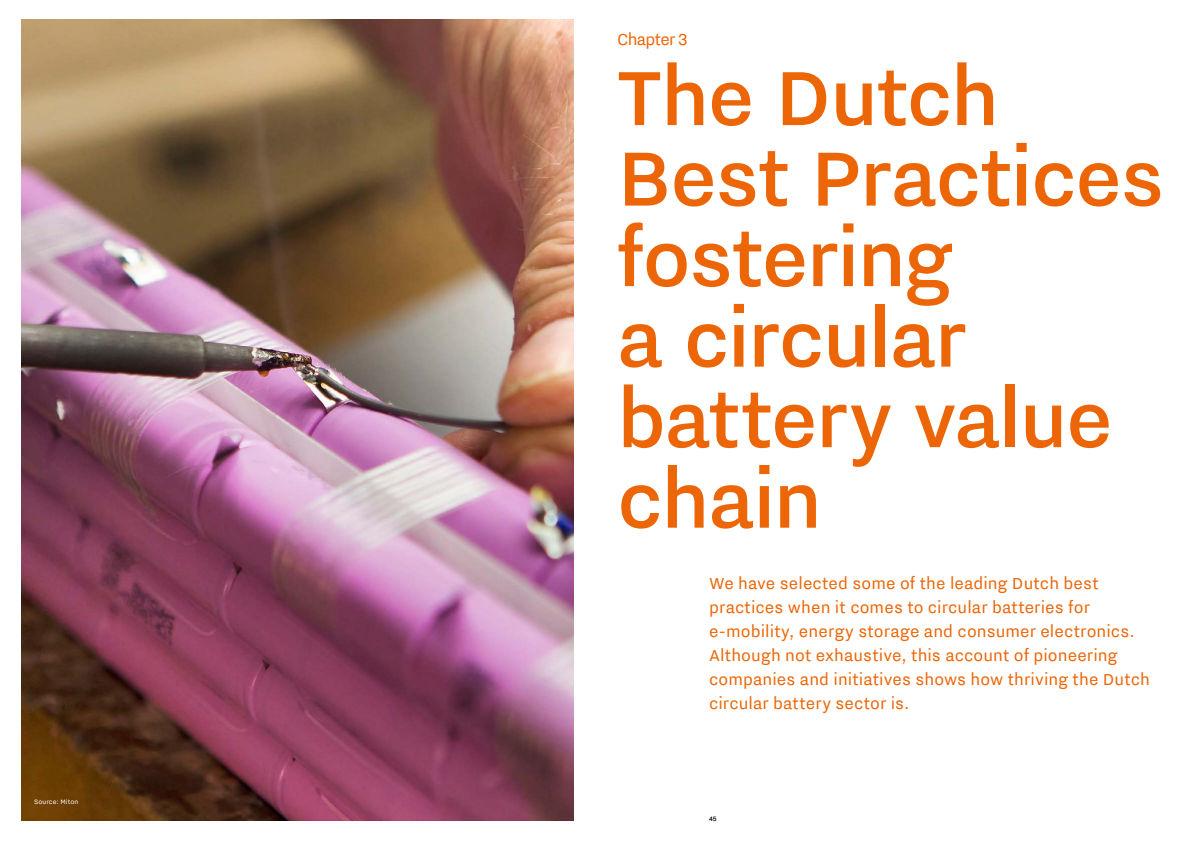
<style>
.page{position:relative;width:1191px;height:842px;background:#fff}
.page>*{position:absolute;margin:0;border:0;box-sizing:border-box;transform-origin:0 0}
.t1{font:500 97px/80.5px "NL Nitti Grotesk";letter-spacing:-.015em;color:#ec6608}
.t2{font:20px/24px "NL Nitti Grotesk";letter-spacing:.005em;color:#ec6608}
.t3{font:20px "NL Nitti Grotesk";letter-spacing:-.035em;color:#ec6608}
.t4{font:8px "NL Nitti Grotesk";letter-spacing:.015em;color:#fff}
.t5{font:500 8px "NL Nitti Grotesk";color:#000}
</style>
<div class="page">
<img style="left:22px;top:20px;width:552px;height:800px">
<p class="t4" style="left:34px;top:797px;width:46px">Source: Miton</p>
<p class="t3" style="left:617px;top:27px;width:72px">Chapter 3</p>
<h1 class="t1" style="left:617px;top:54px;width:549px">The Dutch<br>Best Practices fostering<br>a circular battery value chain</h1>
<p class="t2" style="left:709px;top:571px;width:442px">We have selected some of the leading Dutch best practices when it comes to circular batteries for e-mobility, energy storage and consumer electronics.<br>Although not exhaustive, this account of pioneering companies and initiatives shows how thriving the Dutch circular battery sector is.</p>
<p class="t5" style="left:709px;top:814px;width:9px">45</p>
</div>
